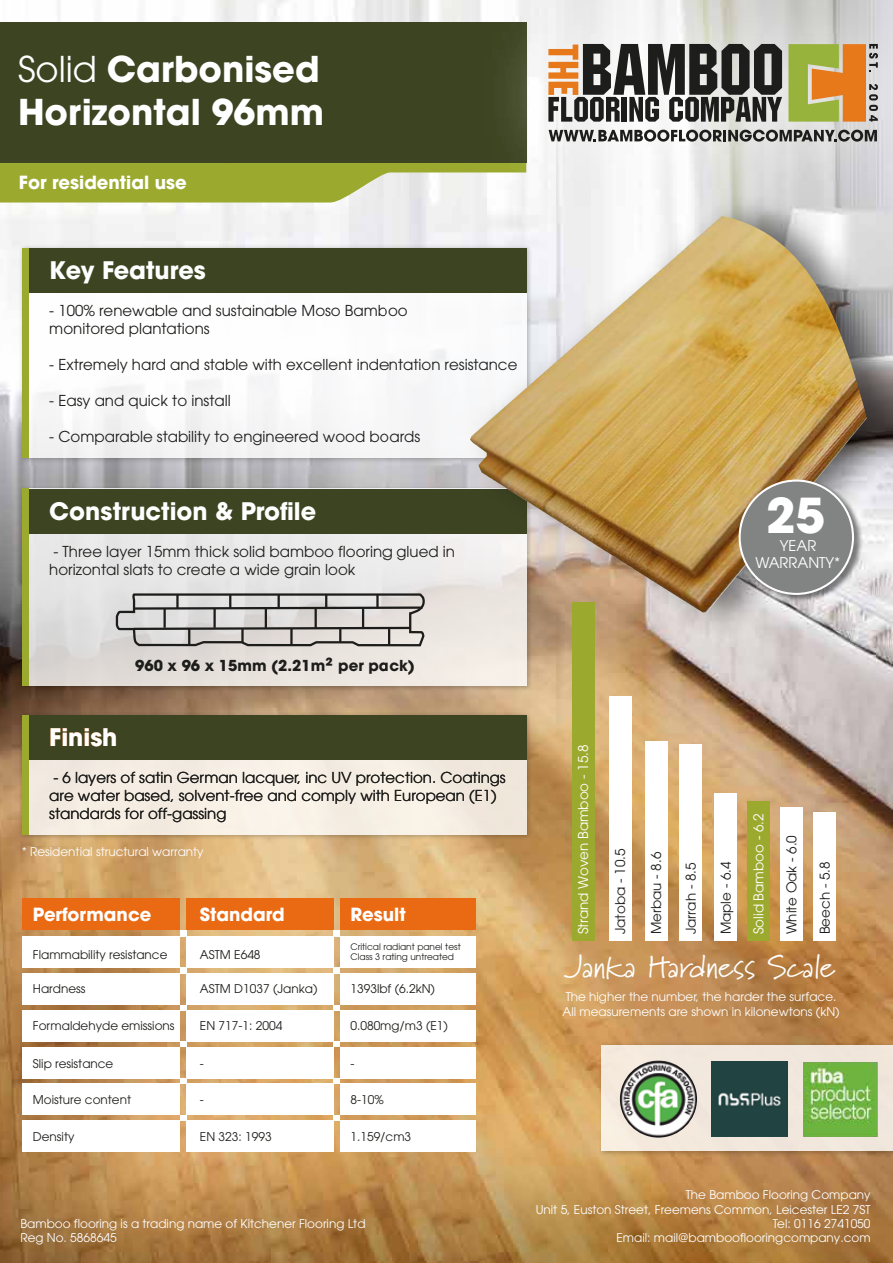
<style>
.page{position:relative;width:893px;height:1263px;background:#fff}
.page>*{position:absolute;margin:0;border:0;box-sizing:border-box;transform-origin:0 0}
.t1{font:700 47.7px "Avant Garde LT";color:#fff}
.t2{font:700 35.4px/42.5px "Avant Garde LT";color:#fff}
.t3{font:31.65px "Marydale";color:#fff}
.t4{font:700 24px "Avant Garde LT";color:#fff}
.t5{font:700 18px "Avant Garde LT";color:#fff}
.t6{font:15px/18px "Avant Garde LT";color:#1d1d1b}
.t7{font:700 15px "Avant Garde LT";color:#1d1d1b}
.t8{font:14.7px/17.7px "Avant Garde LT";color:#fff;text-align:center}
.t9{font:13.5px "Avant Garde LT";color:#1d1d1b}
.t10{font:13.5px "Avant Garde LT";color:#fff}
.t11{font:12px/14.4px "Avant Garde LT";color:#fff}
.t12{font:12px "Avant Garde LT";color:#1d1d1b}
.t13{font:9px/10.8px "Avant Garde LT";color:#1d1d1b}
.s1{font-weight:400}
.s2{font-size:18px}
</style>
<div class="page">
<img style="left:0;top:0;width:893px;height:1263px">
<div style="left:0;top:22px;width:526px;height:141px;background:#3d4422"></div>
<img style="left:17px;top:242px;width:369px;height:223px">
<div style="left:22px;top:248px;width:504px;height:210px;background:#fff"></div>
<div style="left:28px;top:248px;width:498px;height:44px;background:#3d4422"></div>
<div style="left:22px;top:248px;width:7px;height:210px;background:#9baa2e"></div>
<img style="left:17px;top:710px;width:517px;height:132px">
<div style="left:22px;top:715px;width:504px;height:120px;background:#f5ede3"></div>
<div style="left:28px;top:715px;width:498px;height:45px;background:#3d4422"></div>
<div style="left:22px;top:715px;width:7px;height:120px;background:#9baa2e"></div>
<svg style="left:0;top:163px;width:386px;height:40px;background:#a0ae39"></svg>
<img style="left:17px;top:483px;width:369px;height:210px">
<svg style="left:29px;top:533px;width:357px;height:153px;background:#e3e1df"></svg>
<div style="left:28px;top:489px;width:498px;height:44px;background:#3d4422"></div>
<div style="left:22px;top:489px;width:7px;height:197px;background:#9baa2e"></div>
<div style="left:186px;top:899px;width:147px;height:31px;background:#ea6a13"></div>
<div style="left:340px;top:899px;width:136px;height:31px;background:#ea6a13"></div>
<div style="left:22px;top:899px;width:158px;height:31px;background:#ea6a13"></div>
<div style="left:22px;top:936px;width:158px;height:31px;background:#fff"></div>
<div style="left:186px;top:936px;width:147px;height:31px;background:#fff"></div>
<div style="left:340px;top:936px;width:136px;height:31px;background:#fff"></div>
<div style="left:22px;top:974px;width:158px;height:31px;background:#fff"></div>
<div style="left:186px;top:974px;width:147px;height:31px;background:#fff"></div>
<div style="left:340px;top:974px;width:136px;height:31px;background:#fff"></div>
<div style="left:186px;top:1010px;width:147px;height:32px;background:#fff"></div>
<div style="left:22px;top:1010px;width:158px;height:32px;background:#fff"></div>
<div style="left:340px;top:1010px;width:136px;height:32px;background:#fff"></div>
<div style="left:340px;top:1047px;width:136px;height:32px;background:#fff"></div>
<div style="left:22px;top:1047px;width:158px;height:32px;background:#fff"></div>
<div style="left:186px;top:1047px;width:147px;height:32px;background:#fff"></div>
<div style="left:340px;top:1084px;width:136px;height:31px;background:#fff"></div>
<div style="left:186px;top:1084px;width:147px;height:31px;background:#fff"></div>
<div style="left:22px;top:1084px;width:158px;height:31px;background:#fff"></div>
<div style="left:340px;top:1120px;width:136px;height:32px;background:#fff"></div>
<div style="left:186px;top:1120px;width:147px;height:32px;background:#fff"></div>
<div style="left:22px;top:1120px;width:158px;height:32px;background:#fff"></div>
<svg style="left:180px;top:1079px;width:6px;height:5px"></svg>
<svg style="left:180px;top:1042px;width:6px;height:5px"></svg>
<svg style="left:180px;top:1005px;width:6px;height:5px"></svg>
<svg style="left:180px;top:1115px;width:6px;height:5px"></svg>
<svg style="left:180px;top:930px;width:6px;height:6px"></svg>
<div style="left:180px;top:967px;width:6px;height:7px;background:#fff"></div>
<svg style="left:333px;top:1042px;width:7px;height:5px"></svg>
<div style="left:333px;top:930px;width:7px;height:6px;background:#fff"></div>
<div style="left:333px;top:967px;width:7px;height:7px;background:#fff"></div>
<svg style="left:333px;top:1115px;width:7px;height:5px"></svg>
<svg style="left:333px;top:1079px;width:7px;height:5px"></svg>
<svg style="left:333px;top:1005px;width:7px;height:5px"></svg>
<svg style="left:115px;top:592px;width:271px;height:55px;background:#bab8b6"></svg>
<hr style="left:213px;top:609px;width:3px;height:19px;background:#1d1d1b">
<hr style="left:163px;top:609px;width:3px;height:19px;background:#1d1d1b">
<img style="left:386px;top:163px;width:507px;height:572px">
<img style="left:470px;top:248px;width:397px;height:364px">
<img style="left:738px;top:476px;width:128px;height:129px">
<div style="left:740px;top:481px;width:113px;height:113px;background:#828383;border-radius:50%"></div>
<div style="left:739px;top:479px;width:115px;height:116px;border:2px solid #fff;border-radius:50%"></div>
<div style="left:572px;top:603px;width:22px;height:338px;background:#9baa2e"></div>
<div style="left:609px;top:697px;width:22px;height:244px;background:#fff"></div>
<div style="left:645px;top:742px;width:22px;height:199px;background:#fff"></div>
<div style="left:679px;top:745px;width:22px;height:196px;background:#fff"></div>
<div style="left:714px;top:794px;width:22px;height:147px;background:#fff"></div>
<div style="left:747px;top:802px;width:22px;height:139px;background:#9baa2e"></div>
<div style="left:780px;top:807px;width:22px;height:134px;background:#fff"></div>
<div style="left:813px;top:813px;width:22px;height:128px;background:#fff"></div>
<img style="left:596px;top:1040px;width:297px;height:119px">
<div style="left:601px;top:1046px;width:292px;height:105px;background:#f2e8dd"></div>
<img style="left:712px;top:1061px;width:75px;height:76px">
<img style="left:803px;top:1062px;width:74px;height:74px">
<img style="left:620px;top:1060px;width:77px;height:77px;border-radius:39px">
<img style="left:450px;top:0;width:443px;height:248px">
<svg style="left:548px;top:44px;width:234px;height:78px"></svg>
<svg style="left:788px;top:44px;width:90px;height:78px;background:#be9f4c"></svg>
<svg style="left:549px;top:130px;width:328px;height:12px;background:#7c7c7b"></svg>
<h2 class="t2" style="left:18px;top:48px;width:307px"><span class="s1">Solid</span> Carbonised<br>Horizontal 96mm</h2>
<p class="t5" style="left:19px;top:171px;width:169px">For residential use</p>
<h3 class="t4" style="left:49px;top:254px;width:158px">Key Features</h3>
<p class="t6" style="left:49px;top:301px;width:360px">- 100% renewable and sustainable Moso Bamboo monitored plantations</p>
<p class="t6" style="left:49px;top:355px;width:470px">- Extremely hard and stable with excellent indentation resistance</p>
<p class="t6" style="left:49px;top:391px;width:183px">- Easy and quick to install</p>
<p class="t6" style="left:49px;top:427px;width:372px">- Comparable stability to engineered wood boards</p>
<h3 class="t4" style="left:49px;top:495px;width:268px">Construction &amp; Profile</h3>
<p class="t6" style="left:49px;top:542px;width:407px">- Three layer 15mm thick solid bamboo flooring glued in horizontal slats to create a wide grain look</p>
<h1 class="t1" style="left:766px;top:484px;width:61px">25</h1>
<p class="t8" style="left:756px;top:536px;width:86px">YEAR<br>WARRANTY*</p>
<p class="t7" style="left:135px;top:656px;width:281px">960 x 96 x 15mm (2.21m<span class="s2">²</span> per pack)</p>
<h3 class="t4" style="left:49px;top:722px;width:70px">Finish</h3>
<p class="t6" style="left:49px;top:769px;width:458px">- 6 layers of satin German lacquer, inc UV protection. Coatings are water based, solvent-free and comply with European (E1) standards for off-gassing</p>
<p class="t11" style="left:22px;top:844px;width:183px">* Residential structural warranty</p>
<p class="t5" style="left:33px;top:902px;width:120px">Performance</p>
<p class="t5" style="left:200px;top:902px;width:86px">Standard</p>
<p class="t5" style="left:350px;top:902px;width:57px">Result</p>
<p class="t12" style="left:33px;top:947px;width:136px">Flammability resistance</p>
<p class="t12" style="left:200px;top:947px;width:62px">ASTM E648</p>
<p class="t13" style="left:350px;top:941px;width:112px">Critical radiant panel test<br>Class 3 rating untreated</p>
<p class="t12" style="left:33px;top:982px;width:54px">Hardness</p>
<p class="t12" style="left:200px;top:982px;width:119px">ASTM D1037 (Janka)</p>
<p class="t12" style="left:350px;top:982px;width:86px">1393lbf (6.2kN)</p>
<p class="t12" style="left:33px;top:1019px;width:143px">Formaldehyde emissions</p>
<p class="t12" style="left:33px;top:1056px;width:82px">Slip resistance</p>
<p class="t12" style="left:200px;top:1056px;width:5px">-</p>
<p class="t12" style="left:350px;top:1056px;width:5px">-</p>
<p class="t12" style="left:33px;top:1093px;width:100px">Moisture content</p>
<p class="t12" style="left:200px;top:1093px;width:5px">-</p>
<p class="t12" style="left:350px;top:1093px;width:35px">8-10%</p>
<p class="t12" style="left:33px;top:1129px;width:43px">Density</p>
<p class="t12" style="left:200px;top:1129px;width:73px">EN 323: 1993</p>
<p class="t12" style="left:350px;top:1129px;width:62px">1.159/cm3</p>
<p class="t12" style="left:200px;top:1019px;width:84px">EN 717-1: 2004</p>
<p class="t12" style="left:350px;top:1019px;width:99px">0.080mg/m3 (E1)</p>
<p class="t11" style="left:20px;top:1216px;width:347px">Bamboo flooring is a trading name of Kitchener Flooring Ltd<br>Reg No. 5868645</p>
<p class="t10" style="left:575px;top:934px;width:191px;rotate:-90deg">Strand Woven Bamboo - 15.8</p>
<p class="t9" style="left:612px;top:934px;width:87px;rotate:-90deg">Jatoba - 10.5</p>
<p class="t9" style="left:648px;top:934px;width:84px;rotate:-90deg">Merbau - 8.6</p>
<p class="t9" style="left:683px;top:934px;width:73px;rotate:-90deg">Jarrah - 8.5</p>
<p class="t9" style="left:718px;top:934px;width:74px;rotate:-90deg">Maple - 6.4</p>
<p class="t10" style="left:750px;top:934px;width:123px;rotate:-90deg">Solid Bamboo - 6.2</p>
<p class="t9" style="left:783px;top:934px;width:101px;rotate:-90deg">White Oak - 6.0</p>
<p class="t9" style="left:817px;top:934px;width:74px;rotate:-90deg">Beech - 5.8</p>
<h3 class="t3" style="left:565px;top:948px;width:272px">Janka Hardness Scale</h3>
<p class="t11" style="left:562px;top:990px;width:279px">The higher the number, the harder the surface.<br>All measurements are shown in kilonewtons (kN)</p>
<p class="t11" style="left:536px;top:1187px;width:336px;text-align:right">The Bamboo Flooring Company<br>Unit 5, Euston Street, Freemens Common, Leicester LE2 7ST Tel: 0116 2741050<br>Email: mail@bambooflooringcompany.com</p>
</div>
